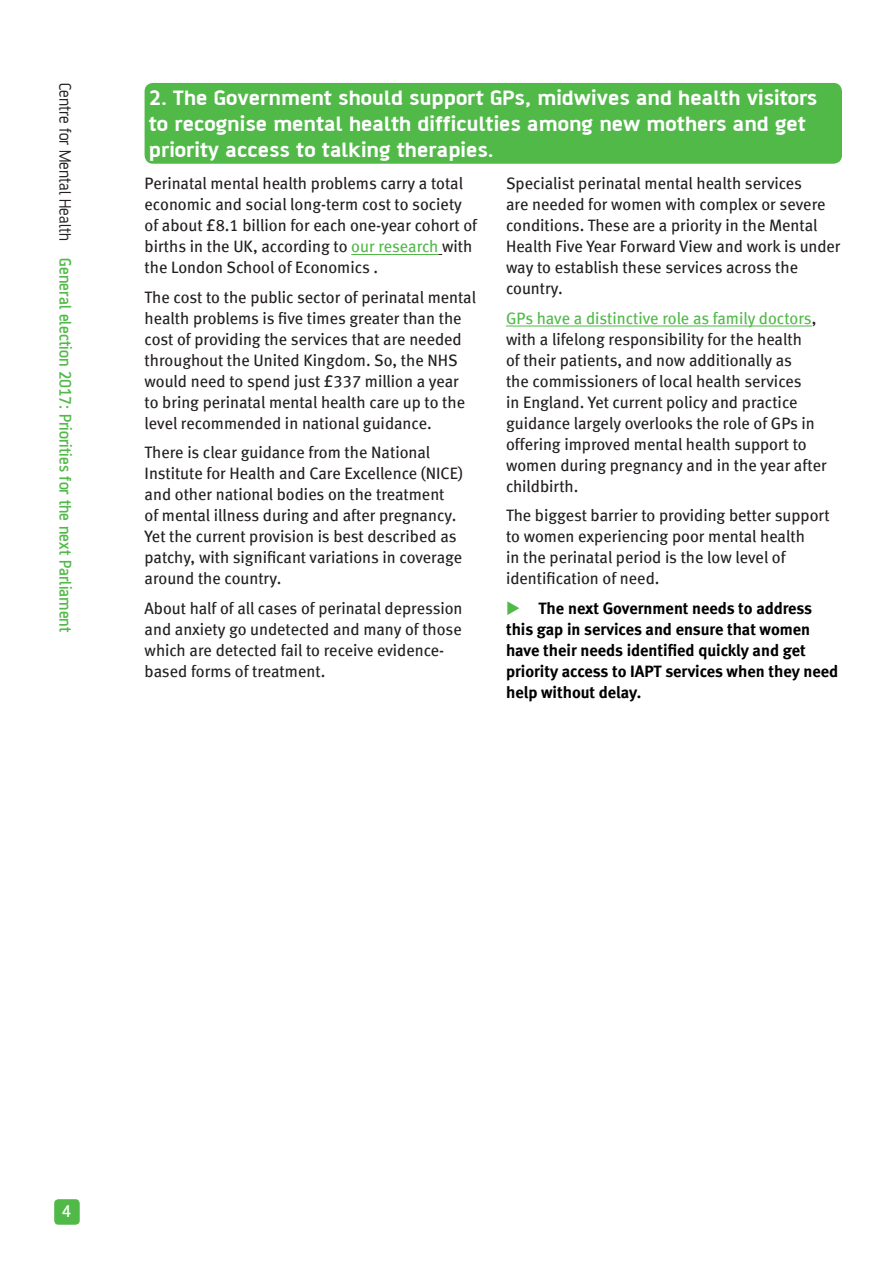
<style>
.page{position:relative;width:893px;height:1263px;background:#fff}
.page>*{position:absolute;margin:0;border:0;box-sizing:border-box;transform-origin:0 0}
.a{font:700 22.5px/25.5px "AF Battersea";color:#fff;scale:1.1 1}
.t1{font:500 18px "AF Battersea";color:#51b948}
.t2{font:500 18px "AF Battersea";color:#fff}
.indented_quotes{font:16.5px/21px "Meta Book LF";color:#231f20}
.indented_quotes-2{font:16.5px/21px "Meta Bold LF";color:#000}
.s1{font-weight:400;color:#231f20}
.s2{color:#51b948}
</style>
<div class="page">
<div style="left:54px;top:1199px;width:26px;height:26px;background:#51b948;border-radius:4px"></div>
<div style="left:145px;top:83px;width:697px;height:81px;background:#51b948;border-radius:9px"></div>
<hr style="left:351px;top:254px;width:87px;height:1px;background:#51b948">
<hr style="left:506px;top:326px;width:306px;height:1px;background:#51b948">
<p class="t1" style="left:74px;top:83px;width:551px;rotate:90deg"><span class="s1">Centre for Mental Health</span> General election 2017: Priorities for the next Parliament</p>
<p class="a" style="left:149px;top:85px;width:609px">2. The Government should support GPs, midwives and health visitors to recognise mental health difficulties among new mothers and get priority access to talking therapies.</p>
<p class="indented_quotes" style="left:145px;top:173px;width:334px">Perinatal mental health problems carry a total economic and social long-term cost to society of about £8.1 billion for each one-year cohort of births in the UK, according to <span class="s2">our research</span> with the London School of Economics .</p>
<p class="indented_quotes" style="left:145px;top:286px;width:333px">The cost to the public sector of perinatal mental health problems is five times greater than the cost of providing the services that are needed throughout the United Kingdom. So, the NHS would need to spend just £337 million a year to bring perinatal mental health care up to the level recommended in national guidance.</p>
<p class="indented_quotes" style="left:145px;top:442px;width:320px">There is clear guidance from the National Institute for Health and Care Excellence (NICE) and other national bodies on the treatment<br>of mental illness during and after pregnancy.<br>Yet the current provision is best described as patchy, with significant variations in coverage around the country.</p>
<p class="indented_quotes" style="left:145px;top:597px;width:319px">About half of all cases of perinatal depression and anxiety go undetected and many of those which are detected fail to receive evidence&shy;based forms of treatment.</p>
<p class="indented_quotes" style="left:506px;top:173px;width:336px">Specialist perinatal mental health services<br>are needed for women with complex or severe conditions. These are a priority in the Mental Health Five Year Forward View and work is under way to establish these services across the country.</p>
<p class="indented_quotes" style="left:506px;top:307px;width:322px"><span class="s2">GPs have a distinctive role as family doctors</span>, with a lifelong responsibility for the health<br>of their patients, and now additionally as<br>the commissioners of local health services<br>in England. Yet current policy and practice guidance largely overlooks the role of GPs in offering improved mental health support to women during pregnancy and in the year after childbirth.</p>
<p class="indented_quotes" style="left:506px;top:505px;width:325px">The biggest barrier to providing better support to women experiencing poor mental health<br>in the perinatal period is the low level of identification of need.</p>
<p class="indented_quotes-2" style="left:506px;top:597px;width:334px"><span class="s2">◆</span> The next Government needs to address this gap in services and ensure that women have their needs identified quickly and get priority access to IAPT services when they need help without delay.</p>
<p class="t2" style="left:62px;top:1202px;width:12px">4</p>
</div>
